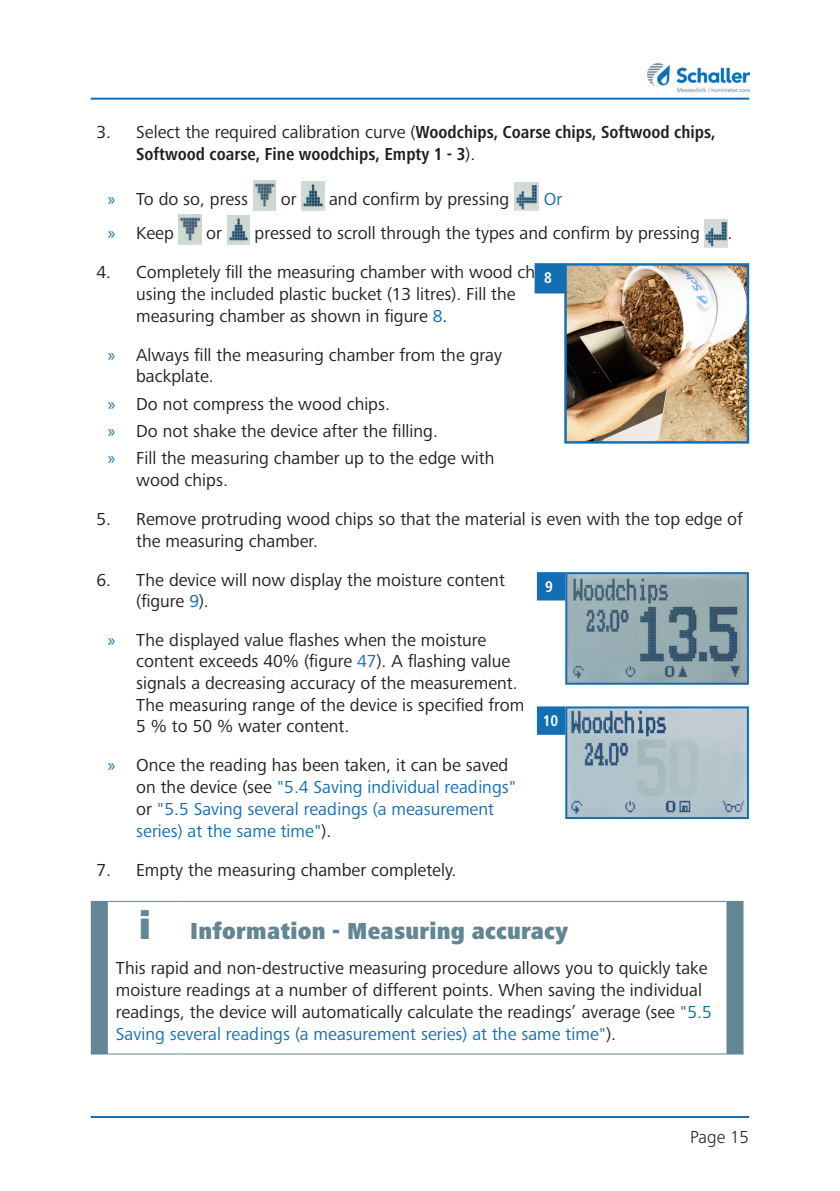
<style>
.page{position:relative;width:840px;height:1191px;background:#fff}
.page>*{position:absolute;margin:0;border:0;box-sizing:border-box;transform-origin:0 0}
.t1{font:900 condensed 24px "Frutiger Next Pro";letter-spacing:.01em;color:#638594}
.t2{font:18px/22px "Frutiger Next Pro";color:#231f20}
.t3{font:18px/22px "Frutiger Next Pro";color:#136eb4}
.t4{font:700 condensed 18px/22px "Frutiger Next Pro";color:#231f20}
.t5{font:300 18px "Frutiger Next Pro";color:#231f20}
.t6{font:700 condensed 16px "Frutiger Next Pro";color:#fff}
.s1{font-weight:400;font-stretch:normal}
.s2{font-family:"Myriad Pro";color:#136eb4}
.s3{color:#136eb4}
.s4{font-family:"Myriad Pro"}
.s5{color:#231f20}
.s6{font-size:40px}
</style>
<div class="page">
<hr style="left:91px;top:98px;width:657px;height:2px;background:#136eb4">
<hr style="left:91px;top:1116px;width:657px;height:2px;background:#136eb4">
<img style="left:647px;top:63px;width:101px;height:30px">
<img style="left:253px;top:180px;width:23px;height:31px">
<img style="left:301px;top:182px;width:23px;height:29px">
<img style="left:514px;top:182px;width:24px;height:29px">
<img style="left:179px;top:214px;width:22px;height:31px">
<img style="left:227px;top:216px;width:22px;height:29px">
<img style="left:704px;top:219px;width:23px;height:29px">
<svg style="left:91px;top:902px;width:652px;height:151px"></svg>
<svg style="left:91px;top:901px;width:17px;height:1px"></svg>
<hr style="left:108px;top:901px;width:74px;height:1px;background:#638594">
<hr style="left:182px;top:901px;width:544px;height:1px;background:#638594">
<svg style="left:726px;top:901px;width:17px;height:1px"></svg>
<svg style="left:91px;top:1053px;width:17px;height:1px"></svg>
<hr style="left:108px;top:1053px;width:74px;height:1px;background:#638594">
<hr style="left:182px;top:1053px;width:544px;height:1px;background:#638594">
<svg style="left:726px;top:1053px;width:17px;height:1px"></svg>
<img style="left:567px;top:266px;width:178px;height:174px">
<div style="left:564px;top:263px;width:184px;height:180px;border:2px solid #136eb4"></div>
<div style="left:535px;top:264px;width:29px;height:28px;background:#136eb4"></div>
<div style="left:534px;top:263px;width:31px;height:30px;border:2px solid #136eb4"></div>
<img style="left:568px;top:575px;width:177px;height:106px">
<div style="left:565px;top:572px;width:183px;height:112px;border:2px solid #136eb4"></div>
<div style="left:537px;top:573px;width:27px;height:26px;background:#136eb4"></div>
<div style="left:536px;top:572px;width:29px;height:28px;border:2px solid #136eb4"></div>
<img style="left:568px;top:709px;width:177px;height:107px">
<div style="left:565px;top:706px;width:183px;height:113px;border:2px solid #136eb4"></div>
<div style="left:537px;top:707px;width:27px;height:27px;background:#136eb4"></div>
<div style="left:536px;top:706px;width:29px;height:29px;border:2px solid #136eb4"></div>
<p class="t4" style="left:136px;top:121px;width:580px;text-indent:-40px"><span class="s1">3. Select the required calibration curve (</span>Woodchips, Coarse chips, Softwood chips,<br>Softwood coarse, Fine woodchips, Empty 1 - 3<span class="s1">).</span></p>
<p class="t2" style="left:108px;top:188px;width:142px"><span class="s2">»</span> To do so, press</p>
<p class="t2" style="left:280px;top:188px;width:17px">or</p>
<p class="t2" style="left:329px;top:188px;width:181px">and confirm by pressing</p>
<p class="t3" style="left:543px;top:188px;width:20px">Or</p>
<p class="t2" style="left:108px;top:222px;width:67px"><span class="s2">»</span> Keep</p>
<p class="t2" style="left:206px;top:222px;width:17px">or</p>
<p class="t2" style="left:254px;top:222px;width:446px">pressed to scroll through the types and confirm by pressing</p>
<p class="t2" style="left:727px;top:222px;width:6px">.</p>
<p class="t2" style="left:136px;top:261px;width:421px;text-indent:-40px">4. Completely fill the measuring chamber with wood chips using the included plastic bucket (13 litres). Fill the measuring chamber as shown in figure <span class="s3">8</span>.</p>
<p class="t2" style="left:136px;top:344px;width:367px;text-indent:-28px"><span class="s2">»</span> Always fill the measuring chamber from the gray backplate.</p>
<p class="t2" style="left:108px;top:390px;width:388px;line-height:27.2px"><span class="s2">»</span> Do not compress the wood chips.<br><span class="s2">»</span> Do not shake the device after the filling.<br><span class="s2">»</span> Fill the measuring chamber up to the edge with</p>
<p class="t2" style="left:136px;top:469px;width:93px">wood chips.</p>
<p class="t2" style="left:136px;top:508px;width:607px;text-indent:-40px">5. Remove protruding wood chips so that the material is even with the top edge of the measuring chamber.</p>
<p class="t2" style="left:136px;top:569px;width:370px;text-indent:-40px">6. The device will now display the moisture content (figure <span class="s3">9</span>).</p>
<p class="t2" style="left:136px;top:629px;width:389px;text-indent:-28px"><span class="s2">»</span> The displayed value flashes when the moisture content exceeds 40% (figure <span class="s3">47</span>). A flashing value signals a decreasing accuracy of the measurement.<br>The measuring range of the device is specified from 5 % to 50 % water content.</p>
<p class="t3" style="left:136px;top:754px;width:381px;text-indent:-28px"><span class="s4">»</span> <span class="s5">Once the reading has been taken, it can be saved on the device (see</span> "5.4 Saving individual readings" <span class="s5">or</span> "5.5 Saving several readings (a measurement series) at the same time"<span class="s5">).</span></p>
<p class="t2" style="left:96px;top:859px;width:361px">7. Empty the measuring chamber completely.</p>
<h1 class="t1" style="left:139px;top:917px;width:430px"><span class="s6">i</span> Information - Measuring accuracy</h1>
<p class="t2" style="left:116px;top:957px;width:597px">This rapid and non-destructive measuring procedure allows you to quickly take moisture readings at a number of different points. When saving the individual readings, the device will automatically calculate the readings’ average (see <span class="s3">"5.5<br>Saving several readings (a measurement series) at the same time"</span>).</p>
<p class="t6" style="left:544px;top:268px;width:9px">8</p>
<p class="t6" style="left:545px;top:577px;width:9px">9</p>
<p class="t6" style="left:542px;top:711px;width:17px">10</p>
<p class="t5" style="left:690px;top:1126px;width:60px">Page 15</p>
</div>
